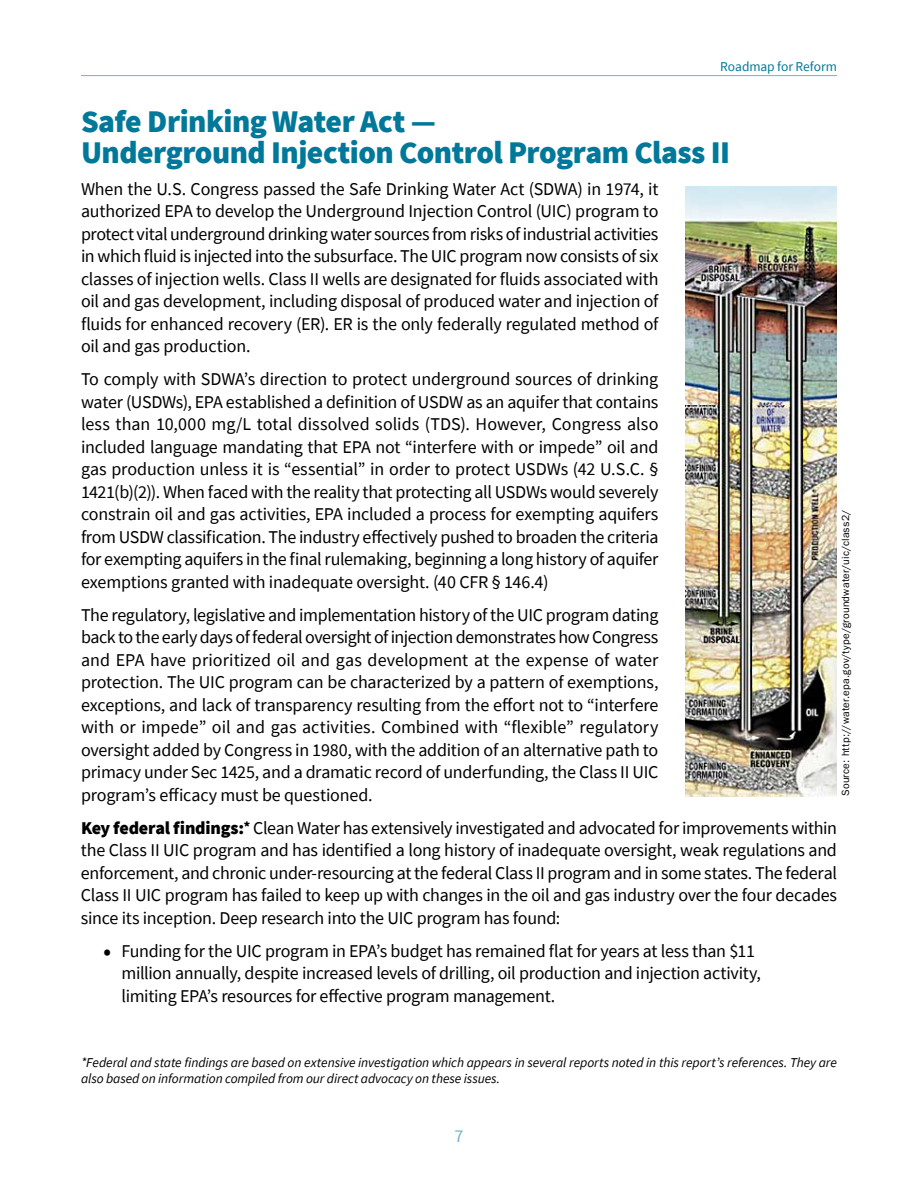
<style>
.page{position:relative;width:918px;height:1188px;background:#fff}
.page>*{position:absolute;margin:0;border:0;box-sizing:border-box;transform-origin:0 0}
.O_G_Paper_subhead{font:900 31.5px/31.5px "Source Sans Pro";letter-spacing:-.015em;color:#00789a}
.O_G_Paper_Text{font:18px/22.5px "Source Sans Pro";letter-spacing:-.015em;color:#000;text-align:justify}
.t1{font:18px "Source Sans Pro";color:#71b2c9}
.O_G_Paper_Text_Footn{font:italic 13.5px/16.5px "Source Sans Pro";letter-spacing:-.005em;color:#000}
.t2{font:13.5px "Source Sans Pro";letter-spacing:-.005em;color:#00789a}
.SDWA_Table_Header{font:10.5px "ITC Franklin Gothic Std";letter-spacing:.02em;color:#000}
.s1{font-weight:900}
.s2{font-weight:900;font-size:21px}
</style>
<div class="page">
<hr style="left:81px;top:75px;width:756px;height:1px;background:#71b2c9">
<img style="left:686px;top:186px;width:151px;height:610px">
<p class="t2" style="left:720px;top:58px;width:118px">Roadmap for Reform</p>
<p class="O_G_Paper_subhead" style="left:81px;top:105px;width:651px">Safe Drinking Water Act —<br>Underground Injection Control Program Class II</p>
<p class="O_G_Paper_Text" style="left:81px;top:177px;width:579px">When the U.S. Congress passed the Safe Drinking Water Act (SDWA) in 1974, it authorized EPA to develop the Underground Injection Control (UIC) program to protect vital underground drinking water sources from risks of industrial activities in which fluid is injected into the subsurface. The UIC program now consists of six classes of injection wells. Class II wells are designated for fluids associated with oil and gas development, including disposal of produced water and injection of fluids for enhanced recovery (ER). ER is the only federally regulated method of oil and gas production.</p>
<p class="O_G_Paper_Text" style="left:81px;top:368px;width:579px">To comply with SDWA’s direction to protect underground sources of drinking water (USDWs), EPA established a definition of USDW as an aquifer that contains less than 10,000 mg/L total dissolved solids (TDS). However, Congress also included language mandating that EPA not “interfere with or impede” oil and gas production unless it is “essential” in order to protect USDWs (42 U.S.C. § 1421(b)(2)). When faced with the reality that protecting all USDWs would severely constrain oil and gas activities, EPA included a process for exempting aquifers from USDW classification. The industry effectively pushed to broaden the criteria for exempting aquifers in the final rulemaking, beginning a long history of aquifer exemptions granted with inadequate oversight. (40 CFR § 146.4)</p>
<p class="O_G_Paper_Text" style="left:81px;top:603px;width:579px">The regulatory, legislative and implementation history of the UIC program dating back to the early days of federal oversight of injection demonstrates how Congress and EPA have prioritized oil and gas development at the expense of water protection. The UIC program can be characterized by a pattern of exemptions, exceptions, and lack of transparency resulting from the effort not to “interfere with or impede” oil and gas activities. Combined with “flexible” regulatory oversight added by Congress in 1980, with the addition of an alternative path to primacy under Sec 1425, and a dramatic record of underfunding, the Class II UIC program’s efficacy must be questioned.</p>
<p class="O_G_Paper_Text" style="left:81px;top:816px;width:758px"><span class="s1">Key federal findings:</span><sup>*</sup> Clean Water has extensively investigated and advocated for improvements within the Class II UIC program and has identified a long history of inadequate oversight, weak regulations and enforcement, and chronic under-resourcing at the federal Class II program and in some states. The federal Class II UIC program has failed to keep up with changes in the oil and gas industry over the four decades since its inception. Deep research into the UIC program has found:</p>
<p class="O_G_Paper_Text" style="left:122px;top:939px;width:641px;text-align:left;text-indent:-18px"><span class="s2">•</span> Funding for the UIC program in EPA’s budget has remained flat for years at less than $11 million annually, despite increased levels of drilling, oil production and injection activity, limiting EPA’s resources for effective program management.</p>
<p class="SDWA_Table_Header" style="left:839px;top:796px;width:289px;rotate:-90deg">Source: http://water.epa.gov/type/groundwater/uic/class2/</p>
<p class="O_G_Paper_Text_Footn" style="left:81px;top:1054px;width:757px">*Federal and state findings are based on extensive investigation which appears in several reports noted in this report’s references. They are also based on information compiled from our direct advocacy on these issues.</p>
<p class="t1" style="left:455px;top:1124px;width:10px">7</p>
</div>
